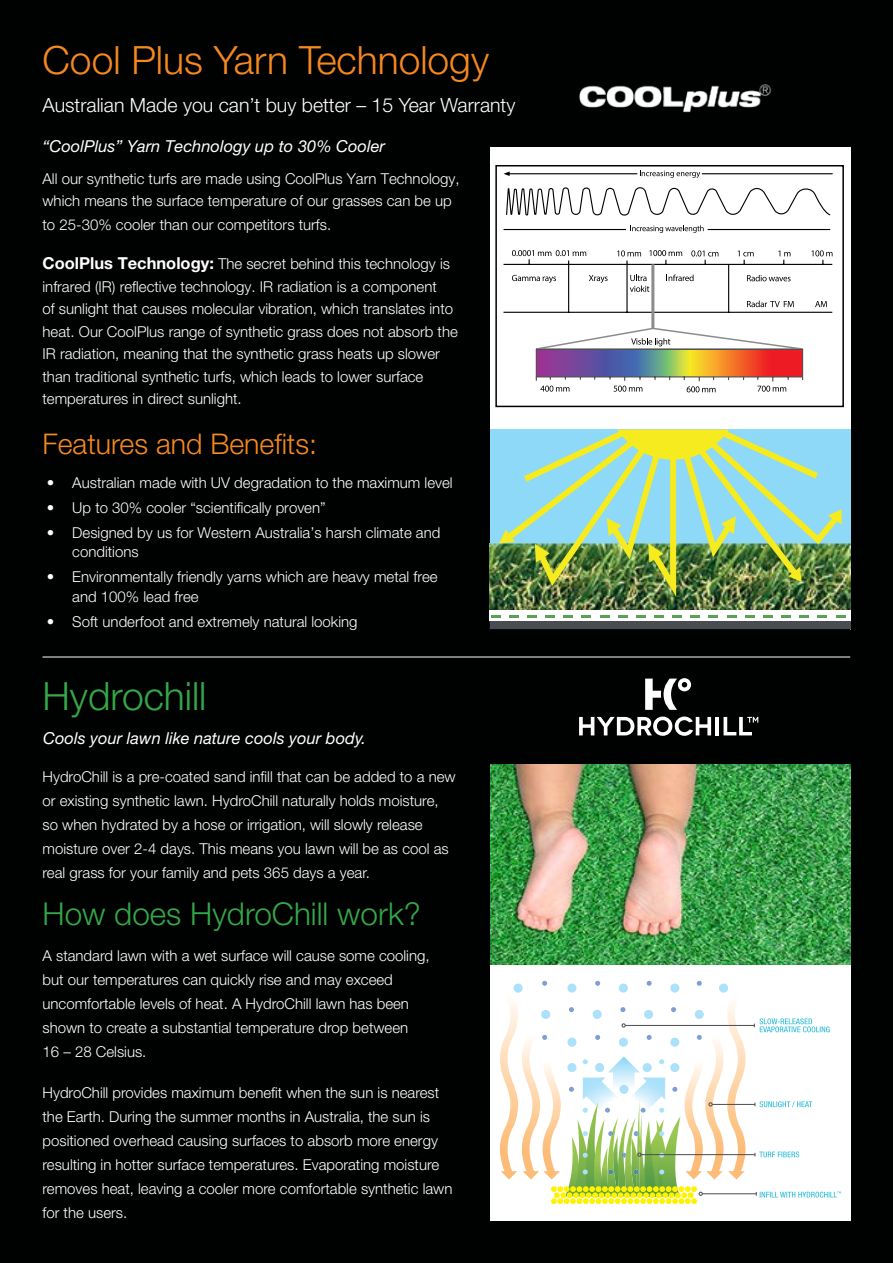
<style>
.page{position:relative;width:893px;height:1263px;background:#000101}
.page>*{position:absolute;margin:0;border:0;box-sizing:border-box;transform-origin:0 0}
.t1{font:300 39px "Helvetica Neue";color:#f68820}
.t2{font:300 39px "Helvetica Neue LT Std";color:#35a849}
.t3{font:300 31.5px "Helvetica Neue LT Std";color:#35a849}
.t4{font:300 28.5px "Helvetica Neue";color:#f6891f}
.t5{font:300 19.5px "Helvetica Neue";color:#fff}
.t6{font:italic 16.5px "Helvetica Neue LT Std";color:#fff}
.t7{font:300 15px/22.5px "Helvetica Neue";color:#fff}
.t8{font:300 15px/24px "Helvetica Neue LT Std";color:#fff}
.s1{font-weight:700;font-size:16.5px}
</style>
<div class="page">
<img style="left:490px;top:764px;width:360px;height:201px">
<img style="left:579px;top:84px;width:193px;height:29px">
<hr style="left:43px;top:657px;width:807px;height:1px;background:#fff">
<svg style="left:645px;top:678px;width:46px;height:32px"></svg>
<svg style="left:579px;top:716px;width:132px;height:20px"></svg>
<hr style="left:715px;top:717px;width:4px;height:18px;background:#fff">
<svg style="left:724px;top:717px;width:34px;height:18px"></svg>
<div style="left:490px;top:965px;width:360px;height:255px;background:#fff"></div>
<div style="left:567px;top:983px;width:9px;height:10px;background:#abe1fa;border-radius:50%"></div>
<div style="left:514px;top:983px;width:9px;height:10px;background:#abe1fa;border-radius:50%"></div>
<div style="left:719px;top:983px;width:9px;height:10px;background:#abe1fa;border-radius:50%"></div>
<div style="left:619px;top:983px;width:9px;height:10px;background:#abe1fa;border-radius:50%"></div>
<div style="left:670px;top:983px;width:9px;height:10px;background:#abe1fa;border-radius:50%"></div>
<svg style="left:595px;top:981px;width:5px;height:5px"></svg>
<svg style="left:542px;top:981px;width:5px;height:5px"></svg>
<svg style="left:647px;top:981px;width:5px;height:5px"></svg>
<svg style="left:697px;top:981px;width:5px;height:5px"></svg>
<hr style="left:625px;top:1025px;width:129px;height:1px;background:#4d4d4f">
<svg style="left:754px;top:1018px;width:76px;height:14px"></svg>
<hr style="left:712px;top:1104px;width:43px;height:1px;background:#4d4d4f">
<svg style="left:755px;top:1101px;width:57px;height:6px"></svg>
<hr style="left:641px;top:1154px;width:114px;height:1px;background:#4d4d4f">
<svg style="left:755px;top:1151px;width:44px;height:6px"></svg>
<hr style="left:702px;top:1193px;width:54px;height:1px;background:#4d4d4f">
<svg style="left:756px;top:1191px;width:85px;height:6px"></svg>
<svg style="left:500px;top:992px;width:245px;height:212px"></svg>
<div style="left:490px;top:148px;width:360px;height:481px;background:#fff"></div>
<div style="left:490px;top:429px;width:360px;height:200px;background:#8ed8f8"></div>
<img style="left:490px;top:543px;width:360px;height:67px">
<div style="left:490px;top:613px;width:360px;height:16px;background:#494d51"></div>
<img style="left:499px;top:429px;width:345px;height:178px">
<div style="left:489px;top:610px;width:361px;height:11px;background:#fff"></div>
<svg style="left:491px;top:615px;width:9px;height:2px"></svg>
<svg style="left:509px;top:615px;width:9px;height:2px"></svg>
<svg style="left:527px;top:615px;width:10px;height:2px"></svg>
<svg style="left:545px;top:615px;width:10px;height:2px"></svg>
<svg style="left:563px;top:615px;width:10px;height:2px"></svg>
<svg style="left:581px;top:615px;width:10px;height:2px"></svg>
<svg style="left:600px;top:615px;width:9px;height:2px"></svg>
<svg style="left:618px;top:615px;width:9px;height:2px"></svg>
<svg style="left:636px;top:615px;width:10px;height:2px"></svg>
<svg style="left:654px;top:615px;width:10px;height:2px"></svg>
<svg style="left:672px;top:615px;width:10px;height:2px"></svg>
<svg style="left:690px;top:615px;width:10px;height:2px"></svg>
<svg style="left:709px;top:615px;width:9px;height:2px"></svg>
<svg style="left:727px;top:615px;width:9px;height:2px"></svg>
<svg style="left:745px;top:615px;width:10px;height:2px"></svg>
<svg style="left:763px;top:615px;width:10px;height:2px"></svg>
<svg style="left:781px;top:615px;width:10px;height:2px"></svg>
<svg style="left:799px;top:615px;width:10px;height:2px"></svg>
<svg style="left:818px;top:615px;width:9px;height:2px"></svg>
<svg style="left:836px;top:615px;width:9px;height:2px"></svg>
<svg style="left:503px;top:170px;width:330px;height:143px"></svg>
<svg style="left:512px;top:250px;width:74px;height:6px"></svg>
<svg style="left:512px;top:275px;width:44px;height:8px"></svg>
<svg style="left:589px;top:275px;width:19px;height:8px"></svg>
<svg style="left:630px;top:275px;width:19px;height:17px"></svg>
<svg style="left:667px;top:275px;width:27px;height:6px"></svg>
<svg style="left:747px;top:275px;width:44px;height:6px"></svg>
<svg style="left:747px;top:301px;width:47px;height:6px"></svg>
<svg style="left:815px;top:301px;width:12px;height:6px"></svg>
<svg style="left:617px;top:250px;width:24px;height:6px"></svg>
<svg style="left:649px;top:250px;width:33px;height:6px"></svg>
<svg style="left:691px;top:250px;width:27px;height:6px"></svg>
<svg style="left:738px;top:250px;width:16px;height:6px"></svg>
<svg style="left:778px;top:251px;width:12px;height:5px"></svg>
<svg style="left:811px;top:250px;width:21px;height:6px"></svg>
<hr style="left:651px;top:264px;width:3px;height:64px;background:#8d8a8a">
<svg style="left:535px;top:327px;width:269px;height:65px"></svg>
<div style="left:495px;top:165px;width:349px;height:242px;border:2px solid #000"></div>
<h1 class="t1" style="left:43px;top:37px;width:448px">Cool Plus Yarn Technology</h1>
<h3 class="t5" style="left:43px;top:93px;width:474px">Australian Made you can’t buy better – 15 Year Warranty</h3>
<p class="t6" style="left:43px;top:136px;width:344px">“CoolPlus” Yarn Technology up to 30% Cooler</p>
<p class="t7" style="left:43px;top:167px;width:419px">All our synthetic turfs are made using CoolPlus Yarn Technology, which means the surface temperature of our grasses can be up</p>
<p class="t7" style="left:43px;top:213px;width:290px">to 25-30% cooler than our competitors turfs.</p>
<p class="t7" style="left:43px;top:252px;width:417px"><span class="s1">CoolPlus Technology:</span> The secret behind this technology is infrared (IR) reflective technology. IR radiation is a component<br>of sunlight that causes molecular vibration, which translates into heat. Our CoolPlus range of synthetic grass does not absorb the IR radiation, meaning that the synthetic grass heats up slower than traditional synthetic turfs, which leads to lower surface temperatures in direct sunlight.</p>
<h3 class="t4" style="left:43px;top:426px;width:276px">Features and Benefits:</h3>
<p class="t7" style="left:47px;top:471px;width:407px">• Australian made with UV degradation to the maximum level</p>
<p class="t7" style="left:47px;top:496px;width:280px">• Up to 30% cooler “scientifically proven”</p>
<p class="t7" style="left:72px;top:522px;width:370px;line-height:19.5px;text-indent:-26px">• Designed by us for Western Australia’s harsh climate and conditions</p>
<p class="t7" style="left:72px;top:567px;width:367px;line-height:19.5px;text-indent:-26px">• Environmentally friendly yarns which are heavy metal free and 100% lead free</p>
<p class="t7" style="left:47px;top:610px;width:312px">• Soft underfoot and extremely natural looking</p>
<h1 class="t2" style="left:43px;top:673px;width:165px">Hydrochill</h1>
<p class="t6" style="left:43px;top:728px;width:324px">Cools your lawn like nature cools your body.</p>
<p class="t8" style="left:43px;top:764px;width:415px">HydroChill is a pre-coated sand infill that can be added to a new or existing synthetic lawn. HydroChill naturally holds moisture, so when hydrated by a hose or irrigation, will slowly release moisture over 2-4 days. This means you lawn will be as cool as real grass for your family and pets 365 days a year.</p>
<h2 class="t3" style="left:43px;top:895px;width:380px">How does HydroChill work?</h2>
<p class="t8" style="left:43px;top:943px;width:389px">A standard lawn with a wet surface will cause some cooling, but our temperatures can quickly rise and may exceed uncomfortable levels of heat. A HydroChill lawn has been shown to create a substantial temperature drop between<br>16 – 28 Celsius.</p>
<p class="t8" style="left:43px;top:1080px;width:411px">HydroChill provides maximum benefit when the sun is nearest the Earth. During the summer months in Australia, the sun is positioned overhead causing surfaces to absorb more energy resulting in hotter surface temperatures. Evaporating moisture removes heat, leaving a cooler more comfortable synthetic lawn for the users.</p>
</div>
